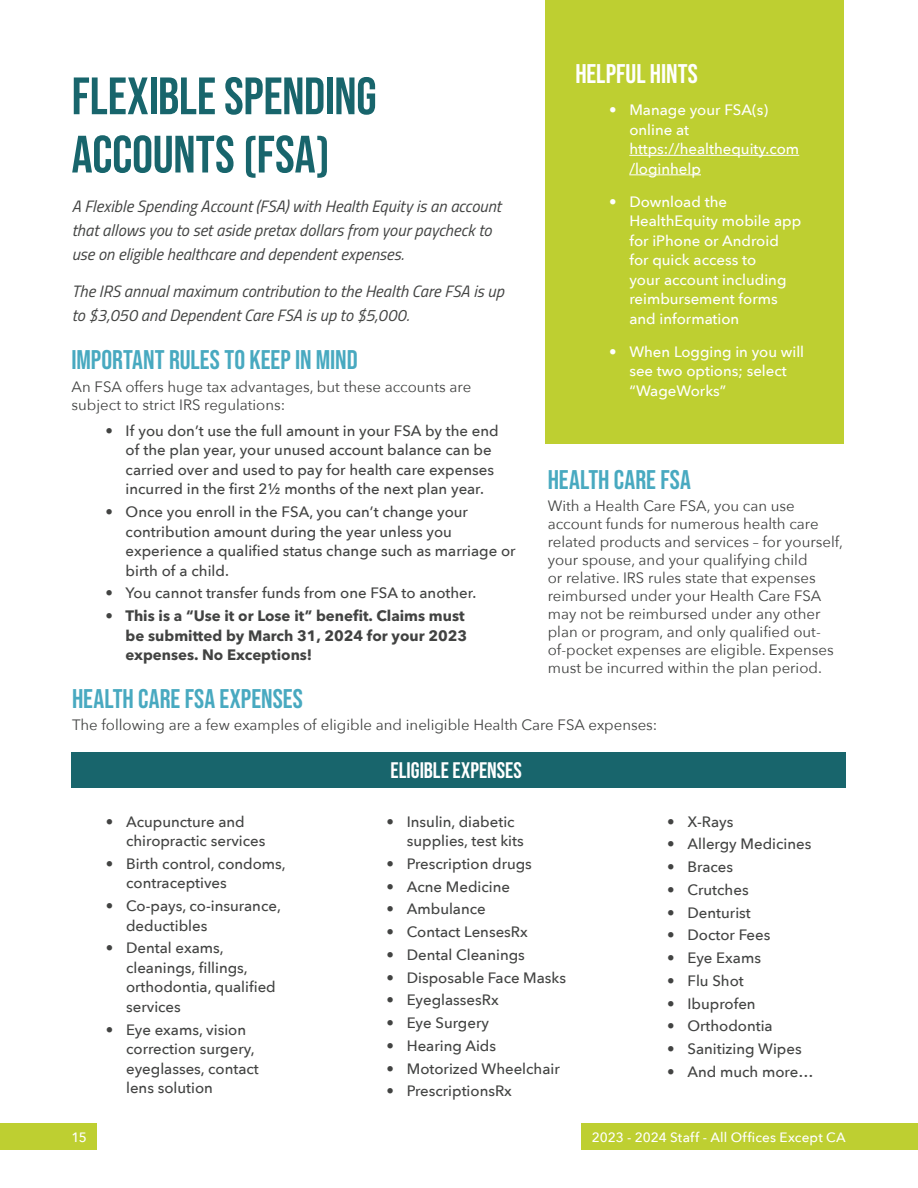
<style>
.page{position:relative;width:918px;height:1188px;background:#fff}
.page>*{position:absolute;margin:0;border:0;box-sizing:border-box;transform-origin:0 0}
.t1{font:700 52.5px/58.2px "Bebas Neue Pro";letter-spacing:-.005em;color:#18656c}
.t2{font:27px "Bebas Neue";letter-spacing:.005em;color:#48a9c0}
.t3{font:700 27px "Bebas Neue Pro";color:#fff}
.t4{font:22.5px "Bebas Neue";color:#fff}
.t5{font:italic 16.5px/24px "Titillium Web";color:#424342}
.t6{font:500 15px/19.5px "Avenir Next";color:#424342}
.t7{font:15px/18px "Avenir Next";color:#424342}
.t8{font:500 15px/19.5px "Avenir Next";color:#fff}
.t9{font:700 15px/19.5px "Avenir Next LT Pro";color:#424342}
.t10{font:500 13.5px "Avenir Next";letter-spacing:.01em;color:#fff}
.s1{font-family:"Avenir Next";font-weight:500}
</style>
<div class="page">
<div style="left:0;top:1123px;width:97px;height:27px;background:#becf31"></div>
<div style="left:582px;top:1123px;width:336px;height:26px;background:#becf31"></div>
<div style="left:546px;top:0;width:298px;height:444px;background:#becf31"></div>
<div style="left:71px;top:752px;width:775px;height:35px;background:#18656c"></div>
<hr style="left:629px;top:155px;width:170px;height:1px;background:#fff">
<hr style="left:629px;top:174px;width:72px;height:1px;background:#fff">
<h1 class="t1" style="left:72px;top:66px;width:307px">FLEXIBLE SPENDING<br>ACCOUNTS (FSA)</h1>
<p class="t5" style="left:72px;top:194px;width:431px">A Flexible Spending Account (FSA) with Health Equity is an account that allows you to set aside pretax dollars from your paycheck to use on eligible healthcare and dependent expenses.</p>
<p class="t5" style="left:72px;top:278px;width:434px">The IRS annual maximum contribution to the Health Care FSA is up to $3,050 and Dependent Care FSA is up to $5,000.</p>
<h2 class="t2" style="left:72px;top:345px;width:288px">IMPORTANT RULES TO KEEP IN MIND</h2>
<p class="t7" style="left:72px;top:377px;width:401px">An FSA offers huge tax advantages, but these accounts are subject to strict IRS regulations:</p>
<p class="t6" style="left:126px;top:421px;width:375px;text-indent:-20px">• If you don’t use the full amount in your FSA by the end of the plan year, your unused account balance can be carried over and used to pay for health care expenses incurred in the first 2½ months of the next plan year.</p>
<p class="t6" style="left:126px;top:502px;width:392px;text-indent:-20px">• Once you enroll in the FSA, you can’t change your contribution amount during the year unless you experience a qualified status change such as marriage or birth of a child.</p>
<p class="t6" style="left:105px;top:583px;width:373px">• You cannot transfer funds from one FSA to another.</p>
<p class="t9" style="left:126px;top:606px;width:343px;text-indent:-20px"><span class="s1">•</span> This is a “Use it or Lose it” benefit. Claims must be submitted by March 31, 2024 for your 2023 expenses. No Exceptions!</p>
<h2 class="t3" style="left:575px;top:58px;width:124px">HELPFUL HINTS</h2>
<p class="t8" style="left:629px;top:100px;width:171px;text-indent:-20px">• Manage your FSA(s) online at https://healthequity.com /loginhelp</p>
<p class="t8" style="left:629px;top:191px;width:173px;text-indent:-20px">• Download the<br>HealthEquity mobile app for iPhone or Android for quick access to<br>your account including reimbursement forms and information</p>
<p class="t8" style="left:629px;top:341px;width:176px;text-indent:-20px">• When Logging in you will see two options; select “WageWorks”</p>
<h2 class="t2" style="left:548px;top:464px;width:145px">HEALTH CARE FSA</h2>
<p class="t7" style="left:548px;top:496px;width:297px">With a Health Care FSA, you can use account funds for numerous health care related products and services – for yourself, your spouse, and your qualifying child<br>or relative. IRS rules state that expenses reimbursed under your Health Care FSA may not be reimbursed under any other plan or program, and only qualified out&shy;of-pocket expenses are eligible. Expenses must be incurred within the plan period.</p>
<h2 class="t2" style="left:72px;top:683px;width:232px">HEALTH CARE FSA EXPENSES</h2>
<p class="t7" style="left:72px;top:715px;width:587px">The following are a few examples of eligible and ineligible Health Care FSA expenses:</p>
<h3 class="t4" style="left:391px;top:757px;width:133px">ELIGIBLE EXPENSES</h3>
<p class="t6" style="left:126px;top:811px;width:141px;text-indent:-20px">• Acupuncture and chiropractic services</p>
<p class="t6" style="left:126px;top:853px;width:161px;text-indent:-20px">• Birth control, condoms, contraceptives</p>
<p class="t6" style="left:126px;top:896px;width:156px;text-indent:-20px">• Co-pays, co-insurance, deductibles</p>
<p class="t6" style="left:126px;top:938px;width:151px;text-indent:-20px">• Dental exams, cleanings, fillings, orthodontia, qualified services</p>
<p class="t6" style="left:126px;top:1019px;width:134px;text-indent:-20px">• Eye exams, vision correction surgery, eyeglasses, contact lens solution</p>
<p class="t6" style="left:407px;top:811px;width:118px;text-indent:-20px">• Insulin, diabetic supplies, test kits</p>
<p class="t6" style="left:387px;top:853px;width:147px">• Prescription drugs</p>
<p class="t6" style="left:387px;top:876px;width:125px">• Acne Medicine</p>
<p class="t6" style="left:387px;top:899px;width:101px">• Ambulance</p>
<p class="t6" style="left:387px;top:922px;width:143px">• Contact LensesRx</p>
<p class="t6" style="left:387px;top:944px;width:140px">• Dental Cleanings</p>
<p class="t6" style="left:387px;top:967px;width:181px">• Disposable Face Masks</p>
<p class="t6" style="left:387px;top:990px;width:114px">• EyeglassesRx</p>
<p class="t6" style="left:387px;top:1013px;width:104px">• Eye Surgery</p>
<p class="t6" style="left:387px;top:1035px;width:111px">• Hearing Aids</p>
<p class="t6" style="left:387px;top:1058px;width:175px">• Motorized Wheelchair</p>
<p class="t6" style="left:387px;top:1081px;width:127px">• PrescriptionsRx</p>
<p class="t6" style="left:667px;top:811px;width:68px">• X-Rays</p>
<p class="t6" style="left:667px;top:834px;width:146px">• Allergy Medicines</p>
<p class="t6" style="left:667px;top:857px;width:67px">• Braces</p>
<p class="t6" style="left:667px;top:879px;width:83px">• Crutches</p>
<p class="t6" style="left:667px;top:902px;width:85px">• Denturist</p>
<p class="t6" style="left:667px;top:925px;width:105px">• Doctor Fees</p>
<p class="t6" style="left:667px;top:948px;width:95px">• Eye Exams</p>
<p class="t6" style="left:667px;top:970px;width:78px">• Flu Shot</p>
<p class="t6" style="left:667px;top:993px;width:90px">• Ibuprofen</p>
<p class="t6" style="left:667px;top:1016px;width:107px">• Orthodontia</p>
<p class="t6" style="left:667px;top:1039px;width:136px">• Sanitizing Wipes</p>
<p class="t6" style="left:667px;top:1061px;width:148px">• And much more…</p>
<p class="t10" style="left:72px;top:1126px;width:17px">15</p>
<p class="t10" style="left:592px;top:1126px;width:255px">2023 - 2024 Staff - All Offices Except CA</p>
</div>
